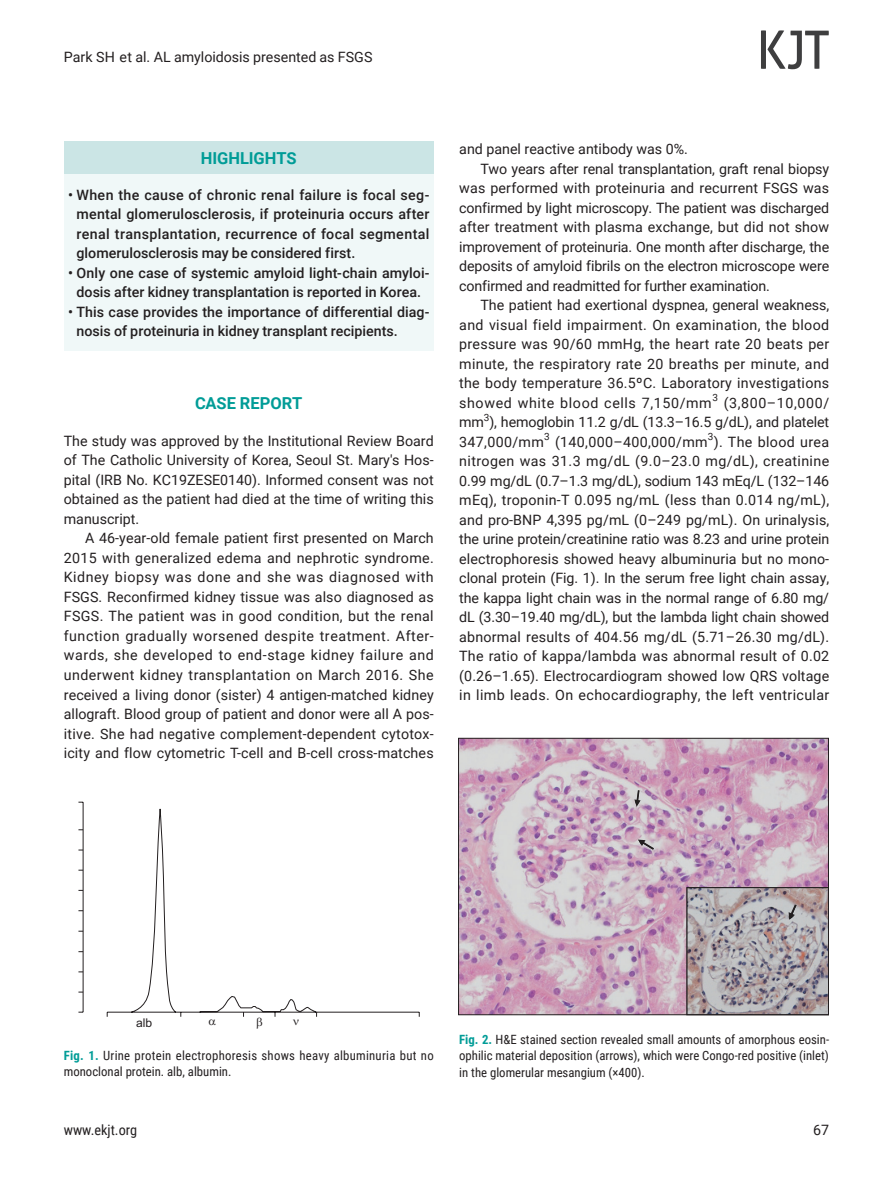
<style>
.page{position:relative;width:893px;height:1191px;background:#fff}
.page>*{position:absolute;margin:0;border:0;box-sizing:border-box;transform-origin:0 0}
.서론{font:700 16.5px "Roboto";letter-spacing:-.005em;color:#009c97}
.본문_2{font:14.25px/19.5px "Roboto";letter-spacing:.005em;color:#231f20;text-align:justify}
.t1{font:500 14.25px/19.5px "Roboto";color:#231f20;text-align:justify}
.본문{font:14.25px/19.5px "Roboto";color:#231f20;text-align:justify}
.t2{font:14.25px "Roboto Condensed";color:#231f20}
.그림설명{font:12.75px/16.5px "Roboto Condensed";color:#231f20;text-align:justify}
.그림설명-2{font:12.75px/16.5px "Roboto Condensed";letter-spacing:.02em;color:#231f20}
.t3{font:12px "Arial";color:#231f20}
.s1{font-weight:700;color:#009c97}
</style>
<div class="page">
<svg style="left:761px;top:30px;width:68px;height:39px"></svg>
<svg style="left:78px;top:802px;width:342px;height:215px"></svg>
<hr style="left:83px;top:802px;width:1px;height:210px;background:#231f20">
<img style="left:460px;top:740px;width:367px;height:273px">
<div style="left:686px;top:887px;width:143px;height:128px;border:1px solid #231f20"></div>
<svg style="left:634px;top:790px;width:7px;height:17px"></svg>
<svg style="left:638px;top:839px;width:16px;height:11px"></svg>
<svg style="left:789px;top:904px;width:7px;height:15px"></svg>
<div style="left:64px;top:141px;width:370px;height:34px;background:#cbe5e5"></div>
<div style="left:64px;top:175px;width:370px;height:176px;background:#f0f8f8"></div>
<p class="본문_2" style="left:64px;top:46px;width:310px">Park SH et al. AL amyloidosis presented as FSGS</p>
<p class="서론" style="left:201px;top:146px;width:97px">HIGHLIGHTS</p>
<p class="t1" style="left:77px;top:184px;width:354px;text-indent:-9px">• When the cause of chronic renal failure is focal seg&shy;mental glomerulosclerosis, if proteinuria occurs after renal transplantation, recurrence of focal segmental glomerulosclerosis may be considered first.</p>
<p class="t1" style="left:68px;top:262px;width:363px;text-align:center">• Only one case of systemic amyloid light-chain amyloi&shy;dosis after kidney transplantation is reported in Korea.</p>
<p class="t1" style="left:77px;top:301px;width:354px;text-indent:-9px">• This case provides the importance of differential diag&shy;nosis of proteinuria in kidney transplant recipients.</p>
<p class="서론" style="left:195px;top:391px;width:109px">CASE REPORT</p>
<p class="본문" style="left:64px;top:430px;width:371px">The study was approved by the Institutional Review Board of The Catholic University of Korea, Seoul St. Mary's Hos&shy;pital (IRB No. KC19ZESE0140). Informed consent was not obtained as the patient had died at the time of writing this manuscript.</p>
<p class="본문_2" style="left:64px;top:528px;width:372px;text-indent:21px">A 46-year-old female patient first presented on March 2015 with generalized edema and nephrotic syndrome.<br>Kidney biopsy was done and she was diagnosed with FSGS. Reconfirmed kidney tissue was also diagnosed as FSGS. The patient was in good condition, but the renal function gradually worsened despite treatment. After&shy;wards, she developed to end-stage kidney failure and underwent kidney transplantation on March 2016. She received a living donor (sister) 4 antigen-matched kidney allograft. Blood group of patient and donor were all A pos&shy;itive. She had negative complement-dependent cytotox&shy;icity and flow cytometric T-cell and B-cell cross-matches</p>
<p class="본문_2" style="left:459px;top:139px;width:230px">and panel reactive antibody was 0%.</p>
<p class="본문_2" style="left:459px;top:158px;width:371px;text-indent:21px">Two years after renal transplantation, graft renal biopsy was performed with proteinuria and recurrent FSGS was confirmed by light microscopy. The patient was discharged after treatment with plasma exchange, but did not show improvement of proteinuria. One month after discharge, the deposits of amyloid fibrils on the electron microscope were confirmed and readmitted for further examination.</p>
<p class="본문_2" style="left:459px;top:295px;width:372px;text-indent:21px">The patient had exertional dyspnea, general weakness, and visual field impairment. On examination, the blood pressure was 90/60 mmHg, the heart rate 20 beats per minute, the respiratory rate 20 breaths per minute, and the body temperature 36.5ºC. Laboratory investigations showed white blood cells 7,150/mm<sup>3</sup> (3,800–10,000/ mm<sup>3</sup>), hemoglobin 11.2 g/dL (13.3–16.5 g/dL), and platelet 347,000/mm<sup>3</sup> (140,000–400,000/mm<sup>3</sup>). The blood urea nitrogen was 31.3 mg/dL (9.0–23.0 mg/dL), creatinine 0.99 mg/dL (0.7–1.3 mg/dL), sodium 143 mEq/L (132–146 mEq), troponin-T 0.095 ng/mL (less than 0.014 ng/mL), and pro-BNP 4,395 pg/mL (0–249 pg/mL). On urinalysis, the urine protein/creatinine ratio was 8.23 and urine protein electrophoresis showed heavy albuminuria but no mono&shy;clonal protein (Fig. 1). In the serum free light chain assay, the kappa light chain was in the normal range of 6.80 mg/ dL (3.30–19.40 mg/dL), but the lambda light chain showed abnormal results of 404.56 mg/dL (5.71–26.30 mg/dL).<br>The ratio of kappa/lambda was abnormal result of 0.02 (0.26–1.65). Electrocardiogram showed low QRS voltage in limb leads. On echocardiography, the left ventricular</p>
<p class="t3" style="left:136px;top:1016px;width:18px">alb</p>
<p class="그림설명-2" style="left:64px;top:1046px;width:371px"><span class="s1">Fig. 1.</span> Urine protein electrophoresis shows heavy albuminuria but no monoclonal protein. alb, albumin.</p>
<p class="그림설명" style="left:459px;top:1030px;width:371px"><span class="s1">Fig. 2.</span> H&amp;E stained section revealed small amounts of amorphous eosin&shy;ophilic material deposition (arrows), which were Congo-red positive (inlet) in the glomerular mesangium (×400).</p>
<p class="t2" style="left:64px;top:1119px;width:75px">www.ekjt.org</p>
<p class="본문_2" style="left:813px;top:1119px;width:18px">67</p>
</div>
